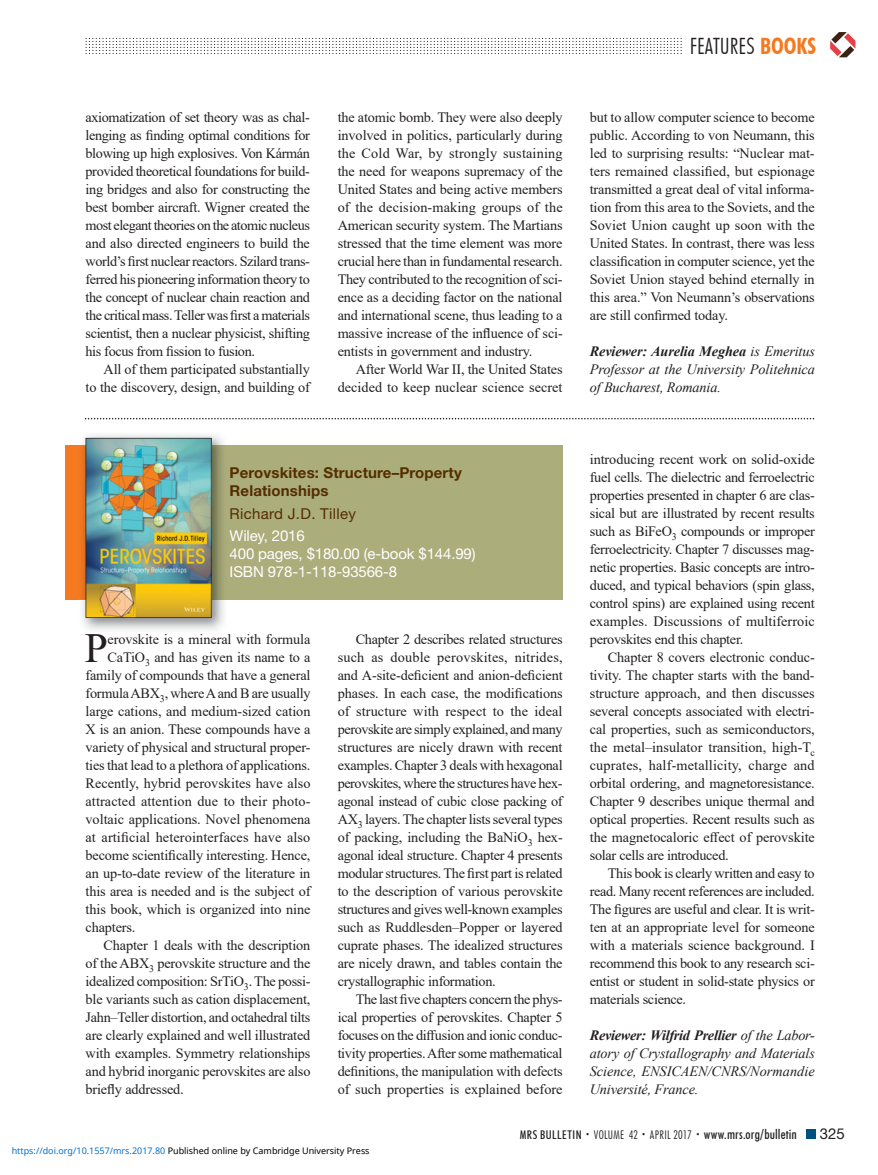
<style>
.page{position:relative;width:878px;height:1175px;background:#fff}
.page>*{position:absolute;margin:0;border:0;box-sizing:border-box;transform-origin:0 0}
.t1{font:41.4px "Times New Roman";color:#231f20}
.t2{font:300 condensed 22.5px "Futura BT";color:#231f20}
.t3{font:15px/18px "Helvetica Neue LT Std";letter-spacing:-.01em;color:#fff}
.t4{font:700 15px/18px "Helvetica Neue LT Std";letter-spacing:.01em;color:#552d00}
.t5{font:15px "Helvetica Neue LT Std";letter-spacing:.02em;color:#552d00}
.t6{font:15px "Helvetica Neue LT Std";color:#231f20}
.t7{font:14.25px/18px "Times New Roman";letter-spacing:-.01em;color:#231f20;text-align:justify}
.t8{font:italic 14.25px/18px "Times New Roman";letter-spacing:-.005em;color:#231f20;text-align:justify}
.t9{font:14.25px "Times New Roman";letter-spacing:.01em;color:#231f20}
.t10{font:500 condensed 13.5px "Futura BT";letter-spacing:.01em;color:#231f20}
.t11{font:9px "Noto Sans";color:#000}
.s1{font-weight:700;color:#f47920}
.s2{font-weight:700}
.s3{color:#0172cf}
.s4{font-size:12px}
.s5{font-weight:300;font-size:7.5px}
.s6{font-weight:300;font-size:12px}
</style>
<div class="page">
<svg style="left:86px;top:38px;width:595px;height:16px"></svg>
<svg style="left:830px;top:32px;width:25px;height:25px"></svg>
<div style="left:806px;top:1130px;width:9px;height:8px;background:#005080"></div>
<svg style="left:85px;top:418px;width:729px;height:1px"></svg>
<div style="left:66px;top:445px;width:90px;height:155px;background:#f47920"></div>
<div style="left:131px;top:445px;width:431px;height:155px;background:#abad7b"></div>
<img style="left:82px;top:434px;width:142px;height:196px">
<img style="left:79px;top:445px;width:7px;height:155px">
<img style="left:212px;top:445px;width:12px;height:155px">
<img style="left:86px;top:438px;width:126px;height:180px">
<p class="t7" style="left:86px;top:108px;width:226px">axiomatization of set theory was as chal&shy;lenging as finding optimal conditions for blowing up high explosives. Von Kármán provided theoretical foundations for build&shy;ing bridges and also for constructing the best bomber aircraft. Wigner created the most elegant theories on the atomic nucleus and also directed engineers to build the world’s first nuclear reactors. Szilard trans&shy;ferred his pioneering information theory to the concept of nuclear chain reaction and the critical mass. Teller was first a materials scientist, then a nuclear physicist, shifting his focus from fission to fusion.</p>
<p class="t7" style="left:86px;top:360px;width:226px;text-align:right">All of them participated substantially<br>to the discovery, design, and building of</p>
<p class="t7" style="left:337px;top:108px;width:226px">the atomic bomb. They were also deeply involved in politics, particularly during the Cold War, by strongly sustaining the need for weapons supremacy of the United States and being active members of the decision-making groups of the American security system. The Martians stressed that the time element was more crucial here than in fundamental research.<br>They contributed to the recognition of sci&shy;ence as a deciding factor on the national and international scene, thus leading to a massive increase of the influence of sci&shy;entists in government and industry.</p>
<p class="t7" style="left:337px;top:360px;width:226px;text-align:right">After World War II, the United States decided to keep nuclear science secret</p>
<p class="t4" style="left:230px;top:465px;width:234px">Perovskites: Structure–Property<br>Relationships</p>
<p class="t5" style="left:230px;top:508px;width:128px">Richard J.D. Tilley</p>
<p class="t3" style="left:230px;top:529px;width:247px">Wiley, 2016<br>400 pages, $180.00 (e-book $144.99)<br>ISBN 978-1-118-93566-8</p>
<h1 class="t1" style="left:85px;top:625px;width:25px">P</h1>
<p class="t7" style="left:107px;top:630px;width:204px">erovskite is a mineral with formula</p>
<p class="t7" style="left:107px;top:648px;width:204px">CaTiO<sub>3</sub> and has given its name to a</p>
<p class="t7" style="left:86px;top:666px;width:226px">family of compounds that have a general</p>
<p class="t7" style="left:86px;top:684px;width:226px">formula ABX<sub>3</sub>, where A and B are usually</p>
<p class="t7" style="left:86px;top:702px;width:226px">large cations, and medium-sized cation</p>
<p class="t7" style="left:86px;top:720px;width:226px">X is an anion. These compounds have a</p>
<p class="t7" style="left:86px;top:738px;width:226px">variety of physical and structural proper-</p>
<p class="t7" style="left:86px;top:756px;width:226px">ties that lead to a plethora of applications.</p>
<p class="t7" style="left:86px;top:774px;width:226px">Recently, hybrid perovskites have also</p>
<p class="t9" style="left:86px;top:793px;width:226px">attracted attention due to their photo-</p>
<p class="t7" style="left:86px;top:810px;width:226px">voltaic applications. Novel phenomena</p>
<p class="t9" style="left:86px;top:829px;width:226px">at artificial heterointerfaces have also</p>
<p class="t7" style="left:86px;top:846px;width:226px">become scientifically interesting. Hence,</p>
<p class="t7" style="left:86px;top:864px;width:226px">an up-to-date review of the literature in</p>
<p class="t7" style="left:86px;top:882px;width:226px">this area is needed and is the subject of</p>
<p class="t7" style="left:86px;top:900px;width:226px">this book, which is organized into nine</p>
<p class="t7" style="left:86px;top:918px;width:51px">chapters.</p>
<p class="t7" style="left:104px;top:936px;width:208px">Chapter 1 deals with the description</p>
<p class="t7" style="left:86px;top:954px;width:226px">of the ABX<sub>3</sub> perovskite structure and the</p>
<p class="t7" style="left:85px;top:972px;width:226px">idealized composition: SrTiO<sub>3</sub>. The possi-</p>
<p class="t7" style="left:85px;top:990px;width:226px">ble variants such as cation displacement,</p>
<p class="t7" style="left:85px;top:1008px;width:226px">Jahn–Teller distortion, and octahedral tilts</p>
<p class="t7" style="left:85px;top:1026px;width:226px">are clearly explained and well illustrated</p>
<p class="t7" style="left:85px;top:1044px;width:226px">with examples. Symmetry relationships</p>
<p class="t7" style="left:85px;top:1062px;width:226px">and hybrid inorganic perovskites are also</p>
<p class="t7" style="left:85px;top:1080px;width:100px">briefly addressed.</p>
<p class="t7" style="left:337px;top:630px;width:227px;text-indent:18px">Chapter 2 describes related structures such as double perovskites, nitrides, and A-site-deficient and anion-deficient phases. In each case, the modifications of structure with respect to the ideal perovskite are simply explained, and many structures are nicely drawn with recent examples. Chapter 3 deals with hexagonal perovskites, where the structures have hex&shy;agonal instead of cubic close packing of AX<sub>3</sub> layers. The chapter lists several types of packing, including the BaNiO<sub>3</sub> hex&shy;agonal ideal structure. Chapter 4 presents modular structures. The first part is related to the description of various perovskite structures and gives well-known examples such as Ruddlesden–Popper or layered cuprate phases. The idealized structures are nicely drawn, and tables contain the crystallographic information.</p>
<p class="t7" style="left:338px;top:990px;width:226px;text-indent:18px">The last five chapters concern the phys&shy;ical properties of perovskites. Chapter 5 focuses on the diffusion and ionic conduc&shy;tivity properties. After some mathematical definitions, the manipulation with defects of such properties is explained before</p>
<h2 class="t2" style="left:689px;top:32px;width:128px">FEATURES <span class="s1">BOOKS</span></h2>
<p class="t7" style="left:589px;top:108px;width:226px">but to allow computer science to become public. According to von Neumann, this led to surprising results: “Nuclear mat&shy;ters remained classified, but espionage transmitted a great deal of vital informa&shy;tion from this area to the Soviets, and the Soviet Union caught up soon with the United States. In contrast, there was less classification in computer science, yet the Soviet Union stayed behind eternally in this area.” Von Neumann’s observations are still confirmed today.</p>
<p class="t8" style="left:589px;top:342px;width:227px"><span class="s2">Reviewer: Aurelia Meghea</span> is Emeritus Professor at the University Politehnica of Bucharest, Romania.</p>
<p class="t7" style="left:589px;top:450px;width:226px">introducing recent work on solid-oxide fuel cells. The dielectric and ferroelectric properties presented in chapter 6 are clas&shy;sical but are illustrated by recent results such as BiFeO<sub>3</sub> compounds or improper ferroelectricity. Chapter 7 discusses mag&shy;netic properties. Basic concepts are intro&shy;duced, and typical behaviors (spin glass, control spins) are explained using recent examples. Discussions of multiferroic perovskites end this chapter.</p>
<p class="t7" style="left:589px;top:648px;width:226px;text-indent:18px">Chapter 8 covers electronic conduc&shy;tivity. The chapter starts with the band&shy;structure approach, and then discusses several concepts associated with electri&shy;cal properties, such as semiconductors, the metal–insulator transition, high-T<sub>c </sub>cuprates, half-metallicity, charge and orbital ordering, and magnetoresistance.<br>Chapter 9 describes unique thermal and optical properties. Recent results such as the magnetocaloric effect of perovskite solar cells are introduced.</p>
<p class="t7" style="left:590px;top:864px;width:226px;text-indent:18px">This book is clearly written and easy to read. Many recent references are included.<br>The figures are useful and clear. It is writ&shy;ten at an appropriate level for someone with a materials science background. I recommend this book to any research sci&shy;entist or student in solid-state physics or materials science.</p>
<p class="t8" style="left:590px;top:1026px;width:227px"><span class="s2">Reviewer: Wilfrid Prellier</span> of the Labor&shy;atory of Crystallography and Materials Science, ENSICAEN/CNRS/Normandie Université, France.</p>
<p class="t11" style="left:12px;top:1143px;width:359px"><span class="s3">https://doi.org/10.1557/mrs.2017.80</span> Published online by Cambridge University Press</p>
<p class="t10" style="left:519px;top:1126px;width:279px"><span class="s4">MRS BULLETIN</span> <span class="s5">•</span> <span class="s6">VOLUME 42</span> <span class="s5">•</span> <span class="s6">APRIL 2017</span> <span class="s5">•</span> www.mrs.org/bulletin</p>
<p class="t6" style="left:819px;top:1128px;width:27px">325</p>
</div>
